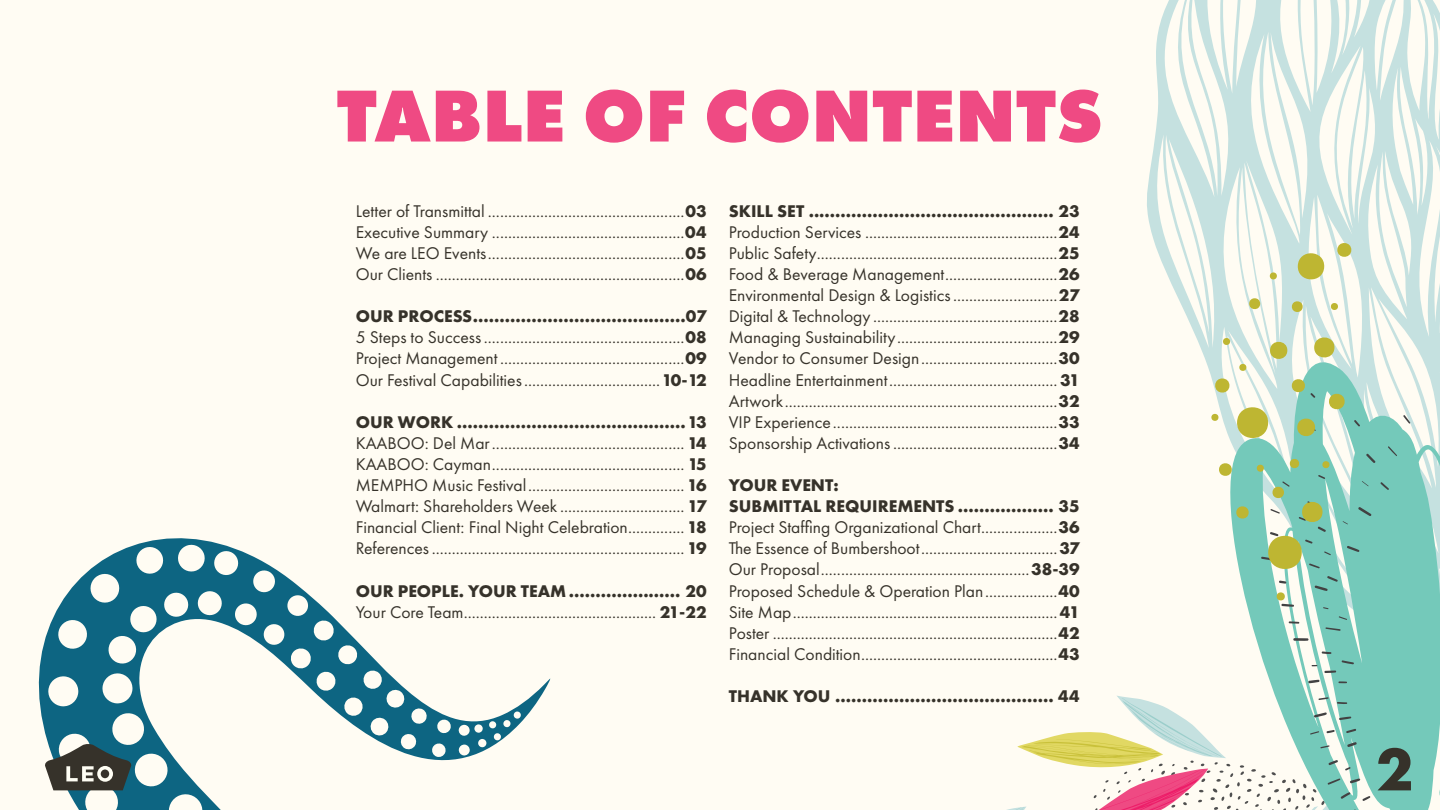
<style>
.page{position:relative;width:1440px;height:810px;background:#fffcf3}
.page>*{position:absolute;margin:0;border:0;box-sizing:border-box;transform-origin:0 0}
.t1{font:800 76.25px "Futura PT";color:#ef4a83}
.t2{font:700 62.5px "Futura PT";color:#36322a}
.t3{font:17.62px/21.1px "Futura PT";color:#36322a;text-align:justify}
.t4{font:700 17.62px "Futura PT";color:#36322a}
.s1{font-weight:700}
</style>
<div class="page">
<svg style="left:1147px;top:0;width:293px;height:356px"></svg>
<svg style="left:1007px;top:696px;width:197px;height:114px"></svg>
<svg style="left:1204px;top:343px;width:236px;height:467px"></svg>
<svg style="left:1261px;top:392px;width:150px;height:418px;fill:#74c9ba"></svg>
<svg style="left:1211px;top:240px;width:141px;height:362px"></svg>
<svg style="left:38px;top:538px;width:513px;height:272px"></svg>
<svg style="left:44px;top:744px;width:88px;height:46px"></svg>
<div style="left:101px;top:769px;width:8px;height:9px;background:#36322a;border-radius:50%"></div>
<h1 class="t1" style="left:337px;top:67px;width:768px">TABLE OF CONTENTS</h1>
<p class="t3" style="left:356px;top:200px;width:352px">Letter of Transmittal .................................................<span class="s1">03<br></span>Executive Summary ................................................<span class="s1">04<br></span>We are LEO Events.................................................<span class="s1">05<br></span>Our Clients ..............................................................<span class="s1">06</span></p>
<p class="t3" style="left:356px;top:306px;width:352px"><span class="s1">OUR PROCESS........................................07<br></span>5 Steps to Success..................................................<span class="s1">08<br></span>Project Management ..............................................<span class="s1">09<br></span>Our Festival Capabilities..................................<span class="s1">10-12</span></p>
<p class="t3" style="left:356px;top:411px;width:352px"><span class="s1">OUR WORK ...........................................13<br></span>KAABOO: Del Mar................................................ <span class="s1">14<br></span>KAABOO: Cayman................................................ <span class="s1">15<br></span>MEMPHO Music Festival....................................... <span class="s1">16<br></span>Walmart: Shareholders Week ............................... <span class="s1">17<br></span>Financial Client: Final Night Celebration.............. <span class="s1">18<br></span>References............................................................... <span class="s1">19</span></p>
<p class="t3" style="left:356px;top:580px;width:352px"><span class="s1">OUR PEOPLE. YOUR TEAM..................... 20<br></span>Your Core Team................................................ <span class="s1">21-22</span></p>
<p class="t3" style="left:729px;top:200px;width:352px"><span class="s1">SKILL SET .............................................. 23<br></span>Production Services ................................................<span class="s1">24<br></span>Public Safety............................................................<span class="s1">25<br></span>Food &amp; Beverage Management............................<span class="s1">26<br></span>Environmental Design &amp; Logistics..........................<span class="s1">27<br></span>Digital &amp; Technology ..............................................<span class="s1">28<br></span>Managing Sustainability........................................<span class="s1">29<br></span>Vendor to Consumer Design..................................<span class="s1">30<br></span>Headline Entertainment.......................................... <span class="s1">31<br></span>Artwork....................................................................<span class="s1">32<br></span>VIP Experience........................................................<span class="s1">33<br></span>Sponsorship Activations .........................................<span class="s1">34</span></p>
<p class="t3" style="left:729px;top:475px;width:352px;text-align:left"><span class="s1">YOUR EVENT:<br>SUBMITTAL REQUIREMENTS .................. 35<br></span>Project Staffing Organizational Chart...................<span class="s1">36<br></span>The Essence of Bumbershoot..................................<span class="s1">37<br></span>Our Proposal....................................................<span class="s1">38-39<br></span>Proposed Schedule &amp; Operation Plan..................<span class="s1">40<br></span>Site Map..................................................................<span class="s1">41<br></span>Poster .......................................................................<span class="s1">42<br></span>Financial Condition.................................................<span class="s1">43</span></p>
<p class="t4" style="left:729px;top:685px;width:352px">THANK YOU ......................................... 44</p>
<h2 class="t2" style="left:1376px;top:729px;width:39px">2</h2>
</div>
